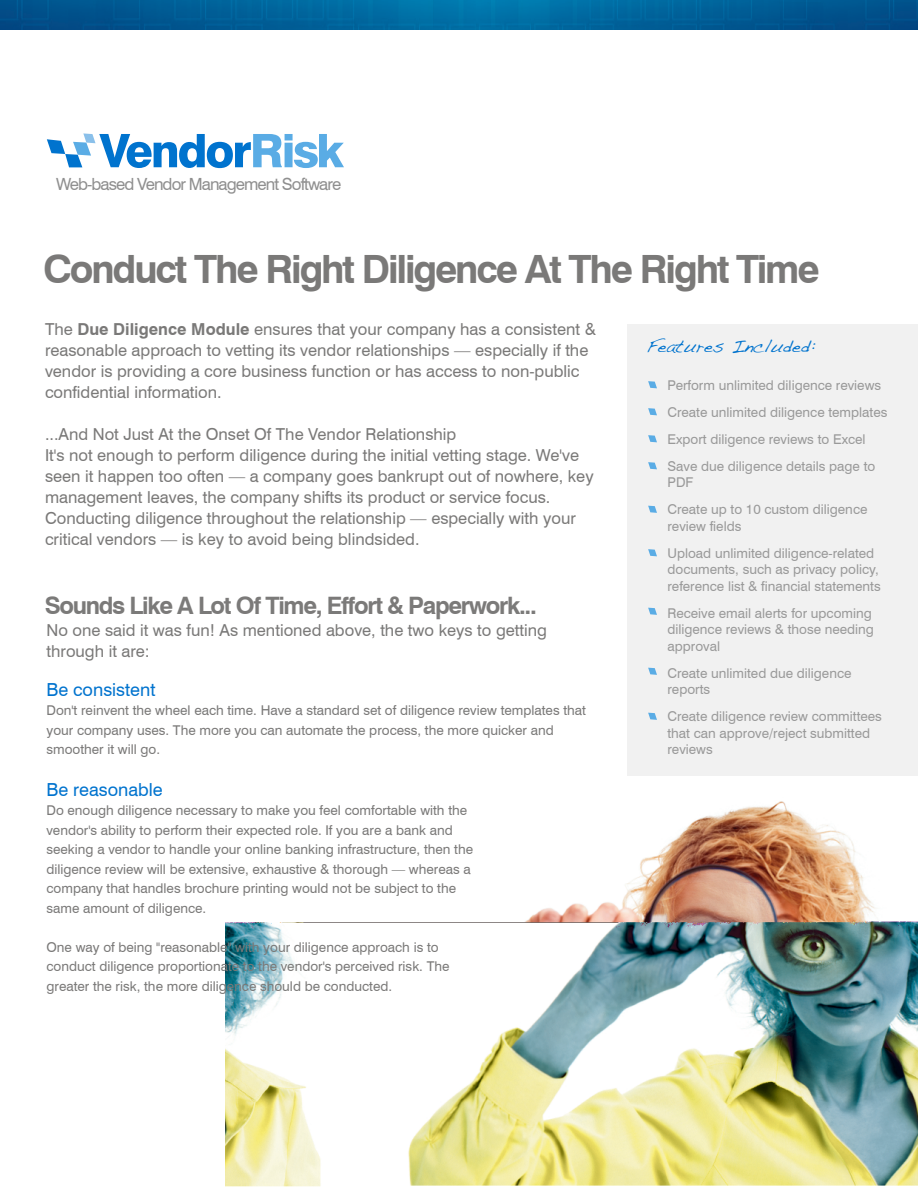
<style>
.page{position:relative;width:918px;height:1188px;background:#fff}
.page>*{position:absolute;margin:0;border:0;box-sizing:border-box;transform-origin:0 0}
.t1{font:700 39px "Swiss 721 BT";letter-spacing:-.055em;color:#7a7978}
.t2{font:700 24px "Swiss 721 BT";letter-spacing:-.055em;color:#7b7a79}
.t3{font:18px "Swiss 721 BT";color:#0073ce}
.t4{font:18px "Handwriting Dakota";color:#0073ce}
.t5{font:16.8px "Swiss 721 BT";letter-spacing:-.055em;color:#8f8f8f}
.t6{font:16.5px/21px "Swiss 721 BT";color:#7a7978}
.t7{font:13.5px/19.5px "Swiss 721 BT";color:#7a7978}
.t8{font:13.5px/16.5px "Swiss 721 BT";color:#999}
.s1{font-weight:700}
</style>
<div class="page">
<img style="left:225px;top:801px;width:693px;height:386px">
<img style="left:0;top:0;width:477px;height:29px">
<img style="left:477px;top:0;width:441px;height:29px">
<svg style="left:47px;top:133px;width:297px;height:35px"></svg>
<div style="left:627px;top:324px;width:291px;height:452px;background:#f1f1f1"></div>
<svg style="left:648px;top:381px;width:9px;height:7px"></svg>
<svg style="left:648px;top:408px;width:9px;height:7px"></svg>
<svg style="left:648px;top:462px;width:9px;height:7px"></svg>
<svg style="left:648px;top:435px;width:9px;height:7px"></svg>
<svg style="left:648px;top:506px;width:9px;height:7px"></svg>
<svg style="left:648px;top:549px;width:9px;height:7px"></svg>
<svg style="left:648px;top:608px;width:9px;height:7px"></svg>
<svg style="left:648px;top:668px;width:9px;height:7px"></svg>
<svg style="left:648px;top:713px;width:9px;height:7px"></svg>
<p class="t5" style="left:56px;top:173px;width:287px">Web-based Vendor Management Software</p>
<h1 class="t1" style="left:43px;top:245px;width:778px">Conduct The Right Diligence At The Right Time</h1>
<p class="t6" style="left:45px;top:319px;width:552px">The <span class="s1">Due Diligence Module</span> ensures that your company has a consistent &amp; reasonable approach to vetting its vendor relationships — especially if the vendor is providing a core business function or has access to non-public confidential information.</p>
<p class="t6" style="left:45px;top:424px;width:550px">...And Not Just At the Onset Of The Vendor Relationship<br>It's not enough to perform diligence during the initial vetting stage. We've seen it happen too often — a company goes bankrupt out of nowhere, key management leaves, the company shifts its product or service focus.<br>Conducting diligence throughout the relationship — especially with your critical vendors — is key to avoid being blindsided.</p>
<h2 class="t2" style="left:45px;top:591px;width:494px">Sounds Like A Lot Of Time, Effort &amp; Paperwork...</h2>
<p class="t6" style="left:46px;top:619px;width:502px">No one said it was fun! As mentioned above, the two keys to getting through it are:</p>
<h3 class="t3" style="left:46px;top:678px;width:110px">Be consistent</h3>
<p class="t7" style="left:46px;top:701px;width:541px">Don't reinvent the wheel each time. Have a standard set of diligence review templates that your company uses. The more you can automate the process, the more quicker and smoother it will go.</p>
<h3 class="t3" style="left:46px;top:779px;width:118px">Be reasonable</h3>
<p class="t7" style="left:46px;top:801px;width:428px">Do enough diligence necessary to make you feel comfortable with the vendor's ability to perform their expected role. If you are a bank and seeking a vendor to handle your online banking infrastructure, then the diligence review will be extensive, exhaustive &amp; thorough — whereas a company that handles brochure printing would not be subject to the same amount of diligence.</p>
<p class="t7" style="left:46px;top:937px;width:405px">One way of being "reasonable" with your diligence approach is to conduct diligence proportionate to the vendor's perceived risk. The greater the risk, the more diligence should be conducted.</p>
<h3 class="t4" style="left:646px;top:335px;width:170px">Features Included:</h3>
<p class="t8" style="left:668px;top:371px;width:221px;line-height:27px">Perform unlimited diligence reviews Create unlimited diligence templates Export diligence reviews to Excel Save due diligence details page to</p>
<p class="t8" style="left:668px;top:469px;width:201px;line-height:27px">PDF<br>Create up to 10 custom diligence</p>
<p class="t8" style="left:668px;top:512px;width:208px;line-height:27px">review fields<br>Upload unlimited diligence-related</p>
<p class="t8" style="left:668px;top:561px;width:215px">documents, such as privacy policy, reference list &amp; financial statements</p>
<p class="t8" style="left:668px;top:604px;width:208px">Receive email alerts for upcoming diligence reviews &amp; those needing approval</p>
<p class="t8" style="left:668px;top:664px;width:186px">Create unlimited due diligence reports</p>
<p class="t8" style="left:668px;top:708px;width:216px">Create diligence review committees that can approve/reject submitted reviews</p>
</div>
